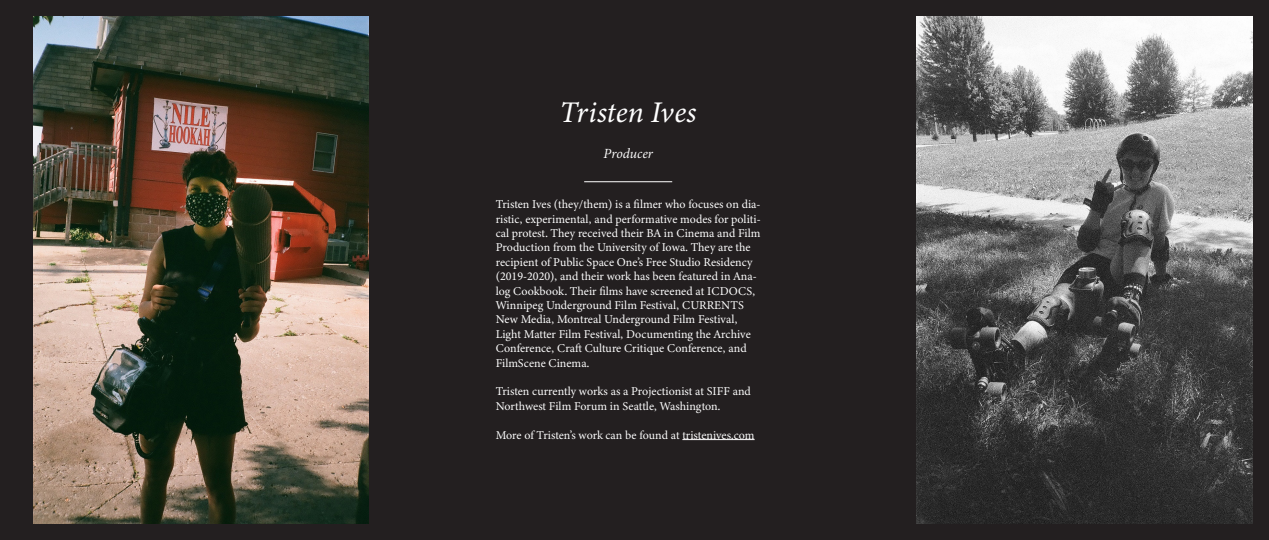
<style>
.page{position:relative;width:1269px;height:540px;background:#fff}
.page>*{position:absolute;margin:0;border:0;box-sizing:border-box;transform-origin:0 0}
.t1{font:italic 30px "Minion Variable Concept";color:#fff}
.t2{font:italic 14px "Minion Variable Concept";color:#fff}
.t3{font:12px/14.4px "Minion Variable Concept";color:#fff}
</style>
<div class="page">
<div style="left:0;top:1px;width:1268px;height:539px;background:#231f20"></div>
<img style="left:33px;top:17px;width:336px;height:506px">
<img style="left:917px;top:17px;width:335px;height:506px">
<hr style="left:682px;top:439px;width:73px;height:1px;background:#fff">
<hr style="left:584px;top:181px;width:88px;height:1px;background:#fff">
<p class="t1" style="left:560px;top:91px;width:138px">Tristen Ives</p>
<p class="t2" style="left:603px;top:144px;width:51px">Producer</p>
<p class="t3" style="left:496px;top:197px;width:266px">Tristen Ives (they/them) is a filmer who focuses on dia&shy;ristic, experimental, and performative modes for politi&shy;cal protest. They received their BA in Cinema and Film Production from the University of Iowa. They are the recipient of Public Space One’s Free Studio Residency (2019-2020), and their work has been featured in Ana&shy;log Cookbook. Their films have screened at ICDOCS, Winnipeg Underground Film Festival, CURRENTS New Media, Montreal Underground Film Festival, Light Matter Film Festival, Documenting the Archive Conference, Craft Culture Critique Conference, and FilmScene Cinema.</p>
<p class="t3" style="left:496px;top:384px;width:257px">Tristen currently works as a Projectionist at SIFF and<br>Northwest Film Forum in Seattle, Washington.</p>
<p class="t3" style="left:496px;top:428px;width:260px">More of Tristen’s work can be found at tristenives.com</p>
</div>
